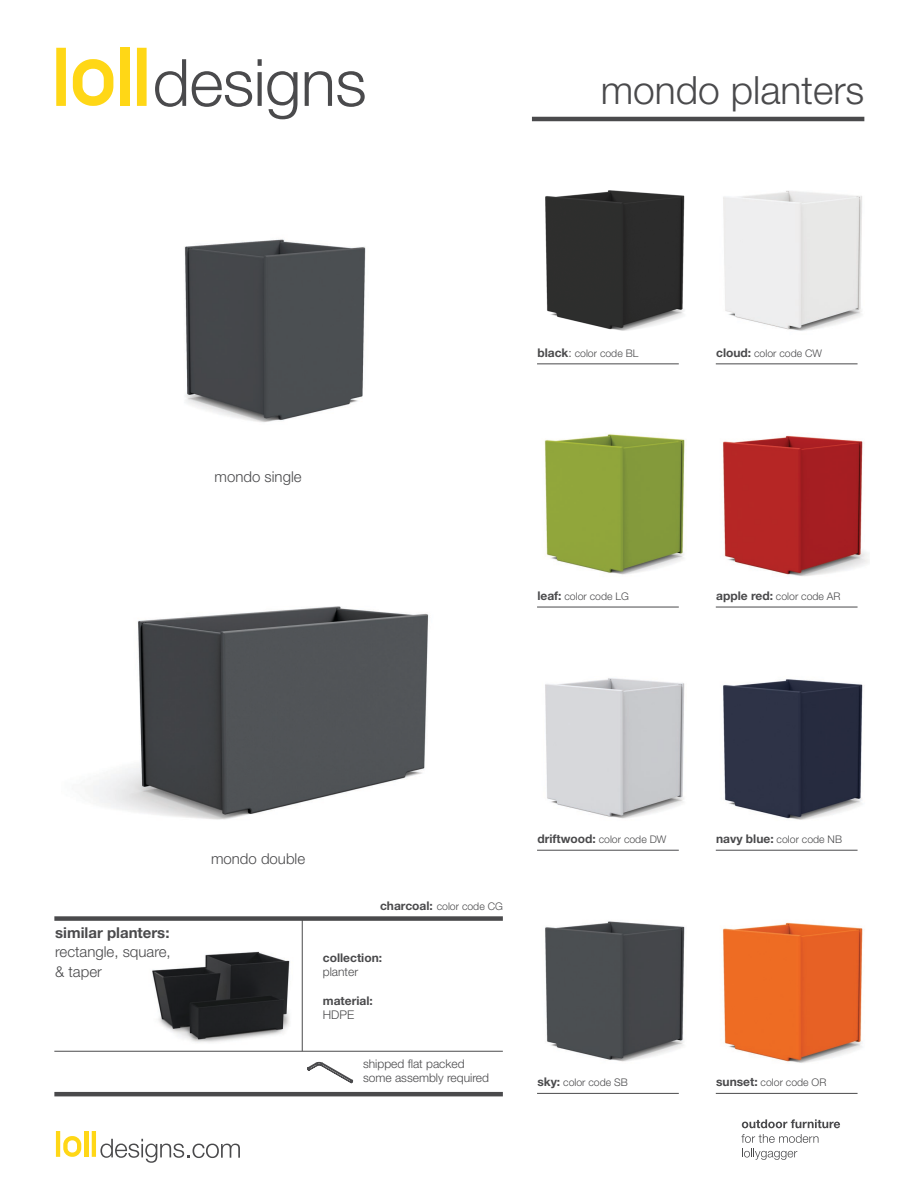
<style>
.page{position:relative;width:918px;height:1188px;background:#fff}
.page>*{position:absolute;margin:0;border:0;box-sizing:border-box;transform-origin:0 0}
.t1{font:300 39px "Helvetica Neue";color:#4a4a4c}
.t2{font:300 15px/19.5px "Helvetica Neue";color:#4a4a4c}
.t3{font:300 12px "Helvetica Neue";color:#4a4a4c}
.t4{font:700 12px/14.4px "Helvetica Neue";color:#4a4a4c}
.t5{font:300 10.5px "Helvetica Neue";color:#4a4a4c}
.s1{font-weight:700;font-size:12px}
.s2{font-size:12px}
.s3{font-weight:700}
.s4{font-weight:300}
</style>
<div class="page">
<hr style="left:532px;top:117px;width:332px;height:4px;background:#4a4a4c">
<div style="left:54px;top:916px;width:449px;height:5px;background:#4a4a4c"></div>
<hr style="left:54px;top:1092px;width:449px;height:4px;background:#4a4a4c">
<svg style="left:307px;top:1062px;width:46px;height:21px"></svg>
<hr style="left:54px;top:1051px;width:449px;height:1px;background:#4a4a4c">
<hr style="left:302px;top:919px;width:1px;height:132px;background:#4a4a4c">
<hr style="left:537px;top:364px;width:142px;height:1px;background:#4a4a4c">
<hr style="left:537px;top:607px;width:142px;height:1px;background:#4a4a4c">
<hr style="left:537px;top:850px;width:142px;height:1px;background:#4a4a4c">
<hr style="left:537px;top:1093px;width:142px;height:1px;background:#4a4a4c">
<hr style="left:716px;top:364px;width:142px;height:1px;background:#4a4a4c">
<hr style="left:716px;top:607px;width:142px;height:1px;background:#4a4a4c">
<hr style="left:716px;top:850px;width:142px;height:1px;background:#4a4a4c">
<hr style="left:716px;top:1093px;width:142px;height:1px;background:#4a4a4c">
<div style="left:84px;top:1131px;width:5px;height:26px;background:#ffd716"></div>
<hr style="left:56px;top:1131px;width:4px;height:26px;background:#ffd716">
<hr style="left:92px;top:1131px;width:4px;height:26px;background:#ffd716">
<svg style="left:63px;top:1136px;width:18px;height:21px"></svg>
<svg style="left:100px;top:1139px;width:140px;height:24px"></svg>
<svg style="left:155px;top:59px;width:31px;height:48px"></svg>
<svg style="left:192px;top:71px;width:60px;height:36px"></svg>
<svg style="left:258px;top:59px;width:39px;height:60px"></svg>
<svg style="left:305px;top:71px;width:60px;height:36px"></svg>
<div style="left:120px;top:48px;width:10px;height:58px;background:#ffd716"></div>
<div style="left:56px;top:48px;width:10px;height:58px;background:#ffd716"></div>
<div style="left:137px;top:48px;width:10px;height:58px;background:#ffd716"></div>
<svg style="left:73px;top:59px;width:40px;height:47px"></svg>
<svg style="left:742px;top:1119px;width:98px;height:9px"></svg>
<svg style="left:741px;top:1134px;width:78px;height:9px"></svg>
<svg style="left:742px;top:1149px;width:55px;height:11px"></svg>
<img style="left:152px;top:951px;width:138px;height:92px">
<img style="left:61px;top:606px;width:405px;height:214px">
<img style="left:545px;top:190px;width:140px;height:141px">
<img style="left:544px;top:434px;width:141px;height:141px">
<img style="left:545px;top:678px;width:140px;height:141px">
<img style="left:545px;top:921px;width:140px;height:141px">
<img style="left:723px;top:190px;width:139px;height:141px">
<img style="left:723px;top:435px;width:146px;height:141px">
<img style="left:723px;top:679px;width:140px;height:141px">
<img style="left:722px;top:922px;width:141px;height:141px">
<img style="left:184px;top:239px;width:182px;height:184px">
<p class="t1" style="left:601px;top:67px;width:265px">mondo planters</p>
<p class="t2" style="left:215px;top:467px;width:88px">mondo single</p>
<p class="t5" style="left:537px;top:347px;width:102px"><span class="s1">black</span><span class="s2">:</span> color code BL</p>
<p class="t5" style="left:716px;top:347px;width:107px"><span class="s1">cloud:</span> color code CW</p>
<p class="t5" style="left:537px;top:590px;width:93px"><span class="s1">leaf:</span> color code LG</p>
<p class="t5" style="left:716px;top:590px;width:126px"><span class="s1">apple red:</span> color code AR</p>
<p class="t2" style="left:55px;top:922px;width:117px"><span class="s3">similar planters: </span>rectangle, square,</p>
<p class="t2" style="left:55px;top:961px;width:48px">&amp; taper</p>
<p class="t2" style="left:211px;top:849px;width:96px">mondo double</p>
<p class="t5" style="left:380px;top:899px;width:124px"><span class="s1">charcoal:</span> color code CG</p>
<p class="t4" style="left:323px;top:950px;width:61px">collection:</p>
<p class="t3" style="left:323px;top:965px;width:37px">planter</p>
<p class="t4" style="left:323px;top:993px;width:51px">material:<br><span class="s4">HDPE</span></p>
<p class="t3" style="left:363px;top:1056px;width:103px">shipped flat packed</p>
<p class="t3" style="left:363px;top:1070px;width:128px">some assembly required</p>
<p class="t5" style="left:537px;top:833px;width:131px"><span class="s1">driftwood:</span> color code DW</p>
<p class="t5" style="left:716px;top:833px;width:127px"><span class="s1">navy blue:</span> color code NB</p>
<p class="t5" style="left:537px;top:1076px;width:92px"><span class="s1">sky:</span> color code SB</p>
<p class="t5" style="left:716px;top:1076px;width:112px"><span class="s1">sunset:</span> color code OR</p>
</div>
